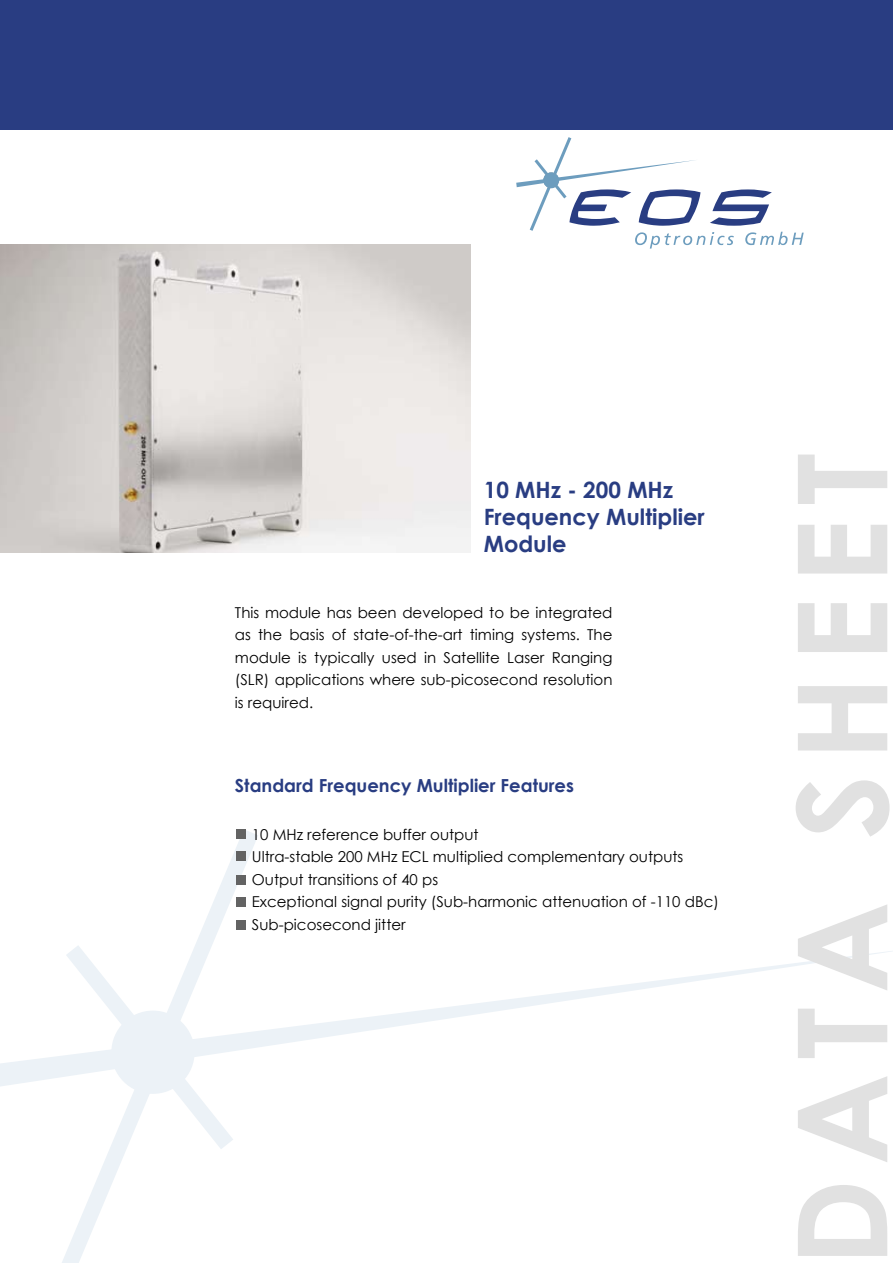
<style>
.page{position:relative;width:893px;height:1263px;background:#fff}
.page>*{position:absolute;margin:0;border:0;box-sizing:border-box;transform-origin:0 0}
.t1{font:700 124.5px "Century Gothic";letter-spacing:.11em;color:#e1e1e1}
.t2{font:700 22.5px/27px "Century Gothic";color:#293d82}
.t3{font:700 18px "Century Gothic";color:#293d82}
.t4{font:15px/22.5px "Century Gothic";color:#000;text-align:justify}
</style>
<div class="page">
<svg style="left:62px;top:829px;width:196px;height:434px"></svg>
<div style="left:111px;top:1010px;width:84px;height:84px;background:#ecf2f7;border-radius:50%"></div>
<svg style="left:0;top:951px;width:892px;height:135px"></svg>
<div style="left:0;top:0;width:893px;height:129px;background:#293d82"></div>
<svg style="left:516px;top:137px;width:288px;height:112px"></svg>
<img style="left:0;top:244px;width:471px;height:309px">
<div style="left:236px;top:829px;width:9px;height:9px;background:#636363"></div>
<div style="left:236px;top:851px;width:9px;height:10px;background:#636363"></div>
<div style="left:236px;top:875px;width:9px;height:9px;background:#636363"></div>
<div style="left:236px;top:897px;width:9px;height:9px;background:#636363"></div>
<div style="left:236px;top:920px;width:9px;height:9px;background:#636363"></div>
<h2 class="t2" style="left:484px;top:476px;width:222px">10 MHz - 200 MHz<br>Frequency Multiplier<br>Module</h2>
<p class="t4" style="left:235px;top:601px;width:379px">This module has been developed to be integrated as the basis of state-of-the-art timing systems. The module is typically used in Satellite Laser Ranging (SLR) applications where sub-picosecond resolution is required.</p>
<p class="t3" style="left:235px;top:772px;width:341px">Standard Frequency Multiplier Features</p>
<p class="t4" style="left:252px;top:823px;width:468px;text-align:left">10 MHz reference buffer output<br>Ultra-stable 200 MHz ECL multiplied complementary outputs Output transitions of 40 ps<br>Exceptional signal purity (Sub-harmonic attenuation of -110 dBc)<br>Sub-picosecond jitter</p>
<h1 class="t1" style="left:748px;top:1266px;width:814px;rotate:-90deg">DATA SHEET</h1>
</div>
